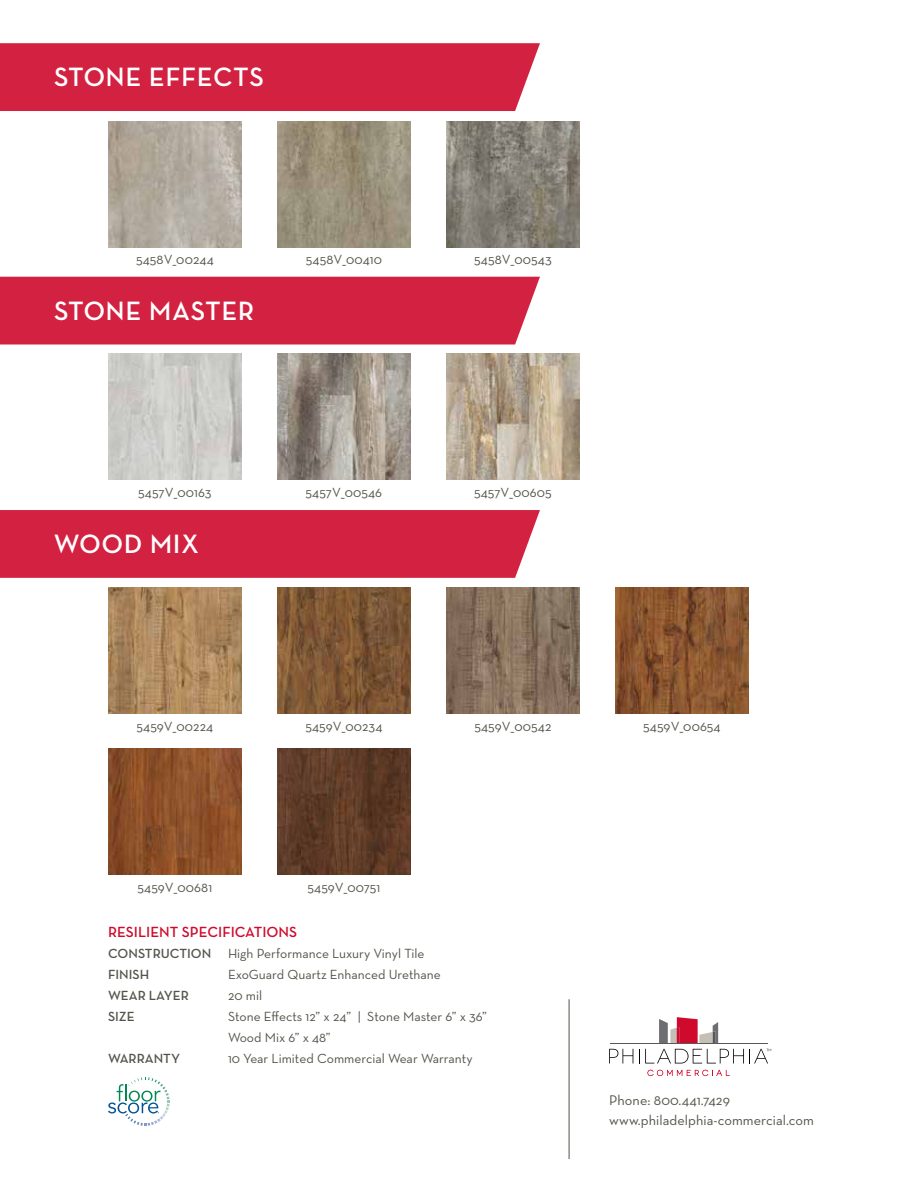
<style>
.page{position:relative;width:918px;height:1188px;background:#fff}
.page>*{position:absolute;margin:0;border:0;box-sizing:border-box;transform-origin:0 0}
.t1{font:700 27px "Neutra Disp";letter-spacing:.04em;color:#fff}
.t2{font:600 15px "Neutra Text";color:#cf0a2c}
.t3{font:14.25px/19.5px "Neutra Text";letter-spacing:.005em;color:#54534a}
.t4{font:13.5px/21px "Neutra Text";color:#54534a}
.t5{font:600 13.5px "Neutra Text";color:#54534a}
.s1{font-weight:600}
</style>
<div class="page">
<svg style="left:659px;top:1017px;width:59px;height:26px"></svg>
<svg style="left:609px;top:1049px;width:24px;height:15px"></svg>
<svg style="left:639px;top:1049px;width:105px;height:15px"></svg>
<svg style="left:647px;top:1070px;width:83px;height:6px"></svg>
<hr style="left:610px;top:1043px;width:158px;height:1px;background:#58595b">
<svg style="left:754px;top:1049px;width:17px;height:15px"></svg>
<hr style="left:569px;top:999px;width:1px;height:160px;background:#54534a">
<svg style="left:108px;top:1077px;width:62px;height:49px"></svg>
<div style="left:0;top:43px;width:540px;height:68px;background:#d32241"></div>
<img style="left:108px;top:121px;width:134px;height:126px">
<img style="left:446px;top:121px;width:134px;height:126px">
<img style="left:277px;top:121px;width:134px;height:126px">
<img style="left:108px;top:354px;width:134px;height:126px">
<img style="left:446px;top:354px;width:134px;height:126px">
<img style="left:277px;top:354px;width:134px;height:126px">
<div style="left:0;top:277px;width:540px;height:68px;background:#d32241"></div>
<img style="left:108px;top:588px;width:134px;height:126px">
<img style="left:446px;top:588px;width:134px;height:126px">
<img style="left:108px;top:749px;width:134px;height:126px">
<img style="left:277px;top:588px;width:134px;height:126px">
<img style="left:615px;top:588px;width:134px;height:126px">
<img style="left:277px;top:749px;width:134px;height:126px">
<div style="left:0;top:510px;width:540px;height:68px;background:#d32241"></div>
<h1 class="t1" style="left:54px;top:62px;width:211px">STONE EFFECTS</h1>
<p class="t4" style="left:136px;top:249px;width:79px">5458V_00244</p>
<p class="t4" style="left:306px;top:249px;width:78px">5458V_00410</p>
<p class="t4" style="left:474px;top:249px;width:79px">5458V_00543</p>
<h1 class="t1" style="left:54px;top:296px;width:202px">STONE MASTER</h1>
<p class="t4" style="left:138px;top:482px;width:75px">5457V_00163</p>
<p class="t4" style="left:306px;top:482px;width:78px">5457V_00546</p>
<p class="t4" style="left:474px;top:482px;width:79px">5457V_00605</p>
<h1 class="t1" style="left:54px;top:529px;width:146px">WOOD MIX</h1>
<p class="t4" style="left:136px;top:715px;width:78px">5459V_00224</p>
<p class="t4" style="left:474px;top:715px;width:78px">5459V_00542</p>
<p class="t4" style="left:305px;top:715px;width:79px">5459V_00234</p>
<p class="t4" style="left:643px;top:715px;width:79px">5459V_00654</p>
<p class="t4" style="left:138px;top:877px;width:76px">5459V_00681</p>
<p class="t4" style="left:308px;top:877px;width:74px">5459V_00751</p>
<p class="t2" style="left:108px;top:922px;width:191px">RESILIENT SPECIFICATIONS</p>
<p class="t4" style="left:108px;top:942px;width:318px"><span class="s1">CONSTRUCTION</span> High Performance Luxury Vinyl Tile<br><span class="s1">FINISH</span></p>
<p class="t4" style="left:228px;top:963px;width:214px">ExoGuard Quartz Enhanced Urethane</p>
<p class="t5" style="left:108px;top:987px;width:82px">WEAR LAYER</p>
<p class="t4" style="left:228px;top:984px;width:36px">20 mil</p>
<p class="t5" style="left:108px;top:1008px;width:28px">SIZE</p>
<p class="t4" style="left:228px;top:1005px;width:260px">Stone Effects 12” x 24” | Stone Master 6” x 36”<br>Wood Mix 6” x 48”</p>
<p class="t5" style="left:108px;top:1050px;width:74px">WARRANTY</p>
<p class="t4" style="left:228px;top:1047px;width:246px">10 Year Limited Commercial Wear Warranty</p>
<p class="t3" style="left:609px;top:1090px;width:206px">Phone: 800.441.7429 www.philadelphia-commercial.com</p>
</div>
